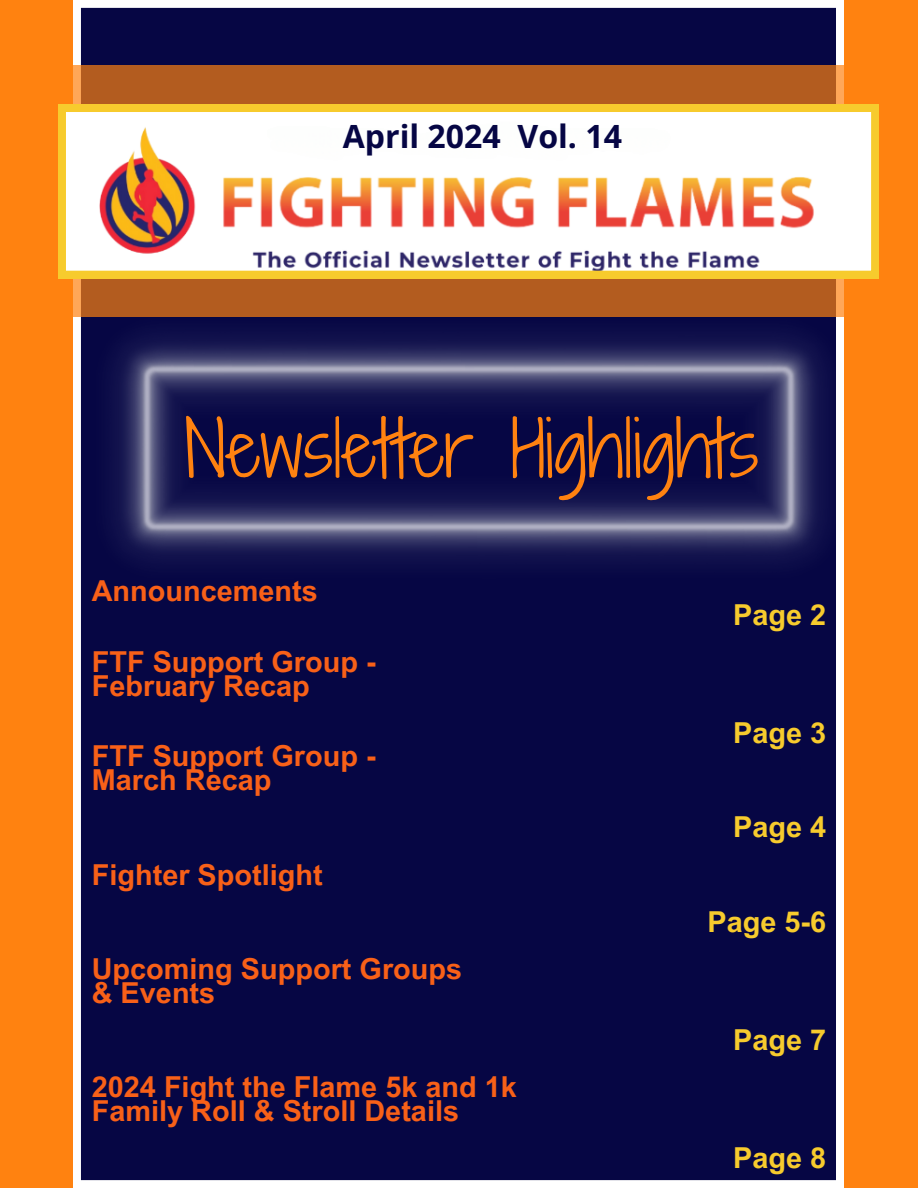
<style>
.page{position:relative;width:918px;height:1188px;background:#ff8210}
.page>*{position:absolute;margin:0;border:0;box-sizing:border-box;transform-origin:0 0}
.t1{font:73.95px "Shadows Into Light Two";color:#ff8210}
.t2{font:700 32.1px "Open Sans";color:#060644}
.t3{font:700 28.95px "Arial MT Pro";color:#f86018}
.t4{font:700 28.95px "Arial MT Pro";color:#f7cb2d}
</style>
<div class="page">
<div style="left:73px;top:0;width:771px;height:1188px;background:#060644"></div>
<div style="left:73px;top:65px;width:771px;height:252px;background:#b35c1f"></div>
<svg style="left:58px;top:104px;width:821px;height:175px;background:#f4dec7"></svg>
<img style="left:92px;top:317px;width:752px;height:262px">
<p class="t2" style="left:343px;top:114px;width:281px">April 2024 Vol. 14</p>
<p class="t1" style="left:184px;top:395px;width:576px">Newsletter Highlights</p>
<p class="t3" style="left:92px;top:580px;width:228px">Announcements</p>
<p class="t3" style="left:92px;top:651px;width:285px">FTF Support Group -</p>
<p class="t3" style="left:92px;top:675px;width:220px">February Recap</p>
<p class="t3" style="left:92px;top:745px;width:285px">FTF Support Group -</p>
<p class="t3" style="left:92px;top:769px;width:181px">March Recap</p>
<p class="t3" style="left:92px;top:864px;width:232px">Fighter Spotlight</p>
<p class="t3" style="left:92px;top:958px;width:372px">Upcoming Support Groups</p>
<p class="t3" style="left:92px;top:982px;width:125px">&amp; Events</p>
<p class="t3" style="left:92px;top:1076px;width:427px">2024 Fight the Flame 5k and 1k</p>
<p class="t3" style="left:92px;top:1100px;width:369px">Family Roll &amp; Stroll Details</p>
<p class="t4" style="left:733px;top:604px;width:95px">Page 2</p>
<p class="t4" style="left:733px;top:722px;width:95px">Page 3</p>
<p class="t4" style="left:733px;top:816px;width:95px">Page 4</p>
<p class="t4" style="left:707px;top:911px;width:120px">Page 5-6</p>
<p class="t4" style="left:733px;top:1029px;width:95px">Page 7</p>
<p class="t4" style="left:733px;top:1147px;width:95px">Page 8</p>
</div>
